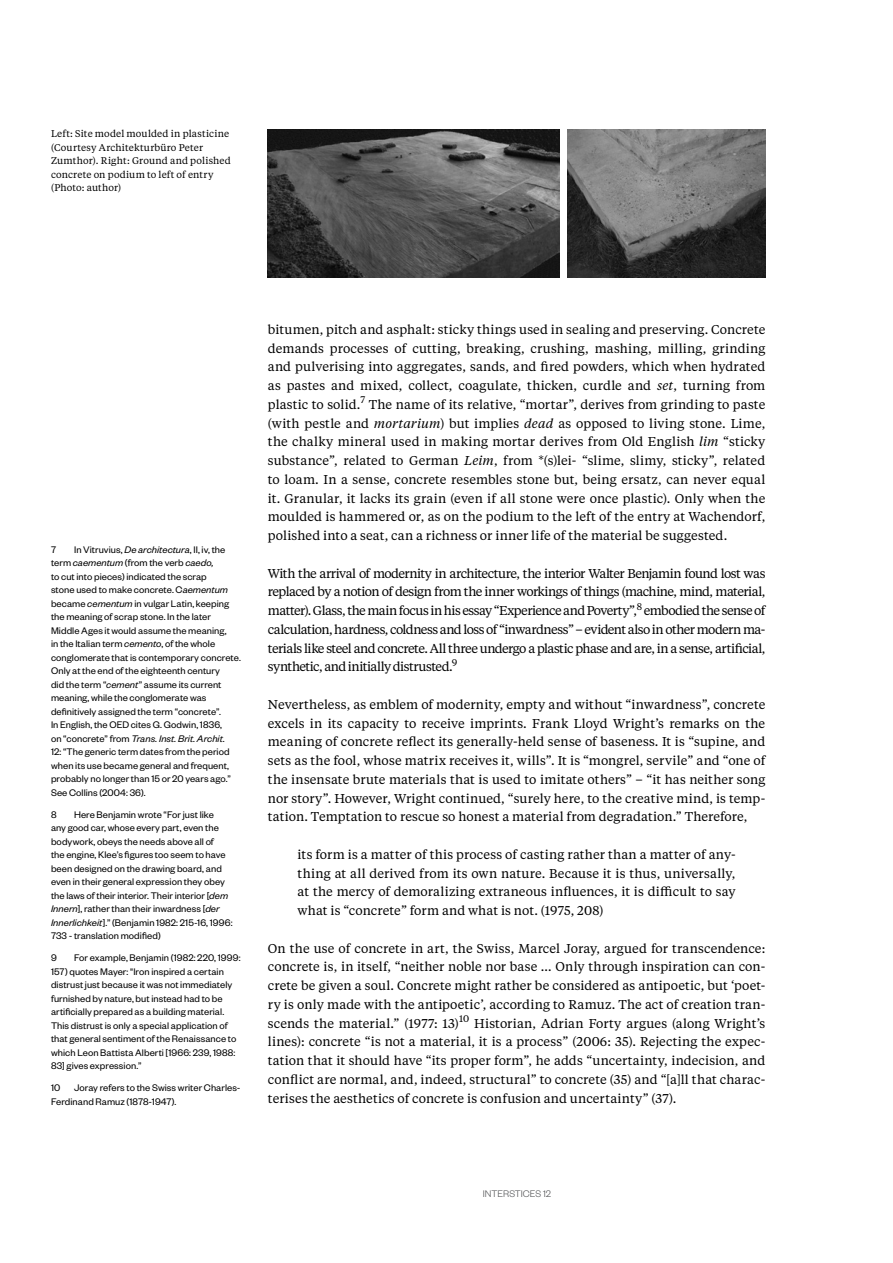
<style>
.page{position:relative;width:893px;height:1263px;background:#fff}
.page>*{position:absolute;margin:0;border:0;box-sizing:border-box;transform-origin:0 0}
.t1{font:12.75px/18.8px "Tiempos Text";letter-spacing:.005em;color:#000;text-align:justify}
.t2{font:10.5px/13.5px "Founders Grotesk";letter-spacing:.005em;color:#000}
.t3{font:300 10.5px "Founders Grotesk";color:#58595b}
.t4{font:9.75px/13.5px "Tiempos Text";letter-spacing:.015em;color:#000}
.s1{font-style:italic}
</style>
<div class="page">
<img style="left:568px;top:130px;width:197px;height:148px">
<img style="left:268px;top:130px;width:291px;height:148px">
<p class="t4" style="left:51px;top:126px;width:181px">Left: Site model moulded in plasticine (Courtesy Architekturbüro Peter<br>Zumthor). Right: Ground and polished concrete on podium to left of entry (Photo: author)</p>
<p class="t2" style="left:51px;top:542px;width:191px;text-indent:23px">In Vitruvius, <span class="s1">De architectura</span>, II, iv, the term <span class="s1">caementum</span> (from the verb <span class="s1">caedo,<br></span>to cut into pieces) indicated the scrap<br>stone used to make concrete. C<span class="s1">aementum </span>became <span class="s1">cementum</span> in vulgar Latin, keeping the meaning of scrap stone. In the later Middle Ages it would assume the meaning,<br>in the Italian term <span class="s1">cemento</span>, of the whole conglomerate that is contemporary concrete.<br>Only at the end of the eighteenth century<br>did the term “<span class="s1">cement</span>” assume its current meaning, while the conglomerate was definitively assigned the term “concrete”.<br>In English, the OED cites G. Godwin, 1836,<br>on “concrete” from <span class="s1">Trans. Inst. Brit. Archit</span>.<br>12: “The generic term dates from the period when its use became general and frequent, probably no longer than 15 or 20 years ago.” See Collins (2004: 36).</p>
<p class="t2" style="left:51px;top:807px;width:7px">8</p>
<p class="t2" style="left:51px;top:542px;width:7px">7</p>
<p class="t2" style="left:51px;top:807px;width:183px;text-indent:23px">Here Benjamin wrote “For just like<br>any good car, whose every part, even the bodywork, obeys the needs above all of<br>the engine, Klee’s figures too seem to have been designed on the drawing board, and even in their general expression they obey the laws of their interior. Their interior [<span class="s1">dem Innern</span>],rather than their inwardness [<span class="s1">der Innerlichkeit</span>].”(Benjamin 1982: 215-16, 1996:<br>733 - translation modified)</p>
<p class="t2" style="left:51px;top:951px;width:7px">9</p>
<p class="t2" style="left:51px;top:951px;width:191px;text-indent:23px">For example, Benjamin (1982: 220, 1999:<br>157) quotes Mayer: "Iron inspired a certain distrust just because it was not immediately furnished by nature, but instead had to be artificially prepared as a building material.<br>This distrust is only a special application of that general sentiment of the Renaissance to which Leon Battista Alberti [1966: 239, 1988:<br>83] gives expression.”</p>
<p class="t2" style="left:51px;top:1081px;width:11px">10</p>
<p class="t2" style="left:51px;top:1081px;width:191px;text-indent:23px">Joray refers to the Swiss writer Charles-<br>Ferdinand Ramuz (1878-1947).</p>
<p class="t1" style="left:268px;top:319px;width:499px">bitumen, pitch and asphalt: sticky things used in sealing and preserving. Concrete demands processes of cutting, breaking, crushing, mashing, milling, grinding and pulverising into aggregates, sands, and fired powders, which when hydrated as pastes and mixed, collect, coagulate, thicken, curdle and <span class="s1">set</span>, turning from plastic to solid.<sup>7</sup> The name of its relative, “mortar”, derives from grinding to paste (with pestle and <span class="s1">mortarium</span>) but implies <span class="s1">dead</span> as opposed to living stone. Lime, the chalky mineral used in making mortar derives from Old English <span class="s1">lim</span> “sticky substance”, related to German <span class="s1">Leim</span>, from *(s)lei- “slime, slimy, sticky”, related to loam. In a sense, concrete resembles stone but, being ersatz, can never equal it. Granular, it lacks its grain (even if all stone were once plastic). Only when the moulded is hammered or, as on the podium to the left of the entry at Wachendorf, polished into a seat, can a richness or inner life of the material be suggested.</p>
<p class="t1" style="left:268px;top:563px;width:499px">With the arrival of modernity in architecture, the interior Walter Benjamin found lost was replaced by a notion of design from the inner workings of things (machine, mind, material, matter). Glass, the main focus in his essay “Experience and Poverty”,<sup>8</sup> embodied the sense of calculation, hardness, coldness and loss of “inwardness” – evident also in other modern ma&shy;terials like steel and concrete. All three undergo a plastic phase and are, in a sense, artificial, synthetic, and initially distrusted.<sup>9</sup></p>
<p class="t1" style="left:268px;top:694px;width:499px">Nevertheless, as emblem of modernity, empty and without “inwardness”, concrete excels in its capacity to receive imprints. Frank Lloyd Wright’s remarks on the meaning of concrete reflect its generally-held sense of baseness. It is “supine, and sets as the fool, whose matrix receives it, wills”. It is “mongrel, servile” and “one of the insensate brute materials that is used to imitate others” – “it has neither song nor story”. However, Wright continued, “surely here, to the creative mind, is temp&shy;tation. Temptation to rescue so honest a material from degradation.” Therefore,</p>
<p class="t1" style="left:298px;top:844px;width:439px">its form is a matter of this process of casting rather than a matter of any&shy;thing at all derived from its own nature. Because it is thus, universally, at the mercy of demoralizing extraneous influences, it is difficult to say what is “concrete” form and what is not. (1975, 208)</p>
<p class="t1" style="left:268px;top:938px;width:499px">On the use of concrete in art, the Swiss, Marcel Joray, argued for transcendence: concrete is, in itself, “neither noble nor base … Only through inspiration can con&shy;crete be given a soul. Concrete might rather be considered as antipoetic, but ‘poet&shy;ry is only made with the antipoetic’, according to Ramuz. The act of creation tran&shy;scends the material.” (1977: 13)<sup>10</sup> Historian, Adrian Forty argues (along Wright’s lines): concrete “is not a material, it is a process” (2006: 35). Rejecting the expec&shy;tation that it should have “its proper form”, he adds “uncertainty, indecision, and conflict are normal, and, indeed, structural” to concrete (35) and “[a]ll that charac&shy;terises the aesthetics of concrete is confusion and uncertainty” (37).</p>
<p class="t3" style="left:483px;top:1187px;width:70px">INTERSTICES 12</p>
</div>
